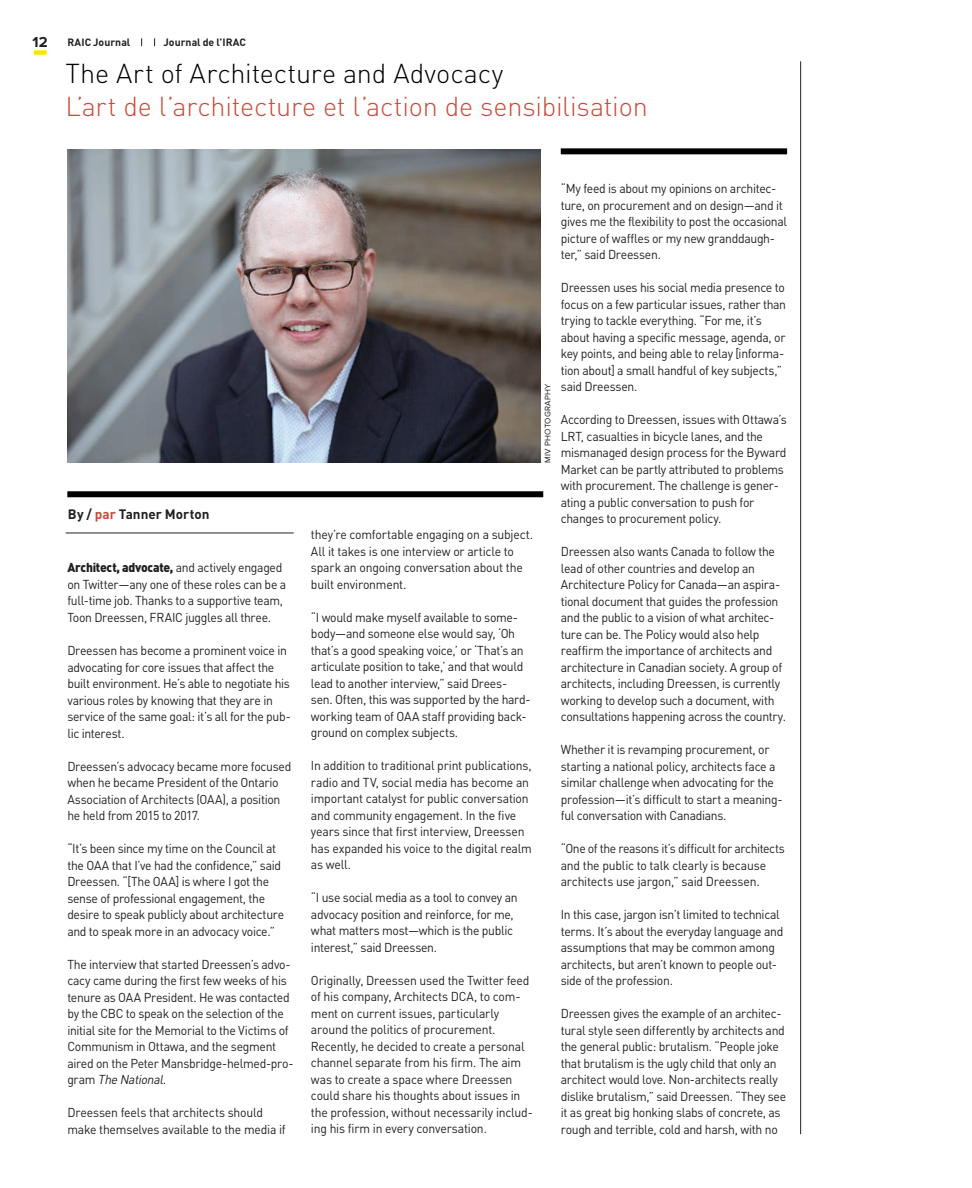
<style>
.page{position:relative;width:972px;height:1188px;background:#fff}
.page>*{position:absolute;margin:0;border:0;box-sizing:border-box;transform-origin:0 0}
.t1{font:300 27px "DIN";letter-spacing:-.01em;color:#ca4c3c}
.t2{font:300 27px "DIN";color:#000}
.t3{font:700 15px "Proxima Nova";color:#231f20}
.t4{font:700 13.5px "DIN";color:#231f20}
.t5{font:12.9px/16.5px "DIN";letter-spacing:-.025em;color:#231f20;scale:.95 1}
.t6{font:700 10.5px "DIN";color:#231f20}
.t7{font:8.25px "Proxima Nova";letter-spacing:.035em;color:#231f20}
.s1{color:#ca4c3c}
.s2{font-weight:900}
.s3{font-style:italic}
</style>
<div class="page">
<div style="left:34px;top:50px;width:13px;height:5px;background:#ffe601"></div>
<div style="left:67px;top:491px;width:476px;height:6px;background:#000"></div>
<hr style="left:800px;top:61px;width:1px;height:1073px;background:#231f20">
<img style="left:68px;top:150px;width:472px;height:312px">
<div style="left:561px;top:148px;width:226px;height:6px;background:#000"></div>
<hr style="left:66px;top:532px;width:228px;height:1px;background:#231f20">
<p class="t3" style="left:33px;top:31px;width:17px">12</p>
<p class="t6" style="left:67px;top:35px;width:65px">RAIC Journal</p>
<p class="t6" style="left:164px;top:35px;width:84px">Journal de l’IRAC</p>
<h1 class="t2" style="left:65px;top:56px;width:439px">The Art of Architecture and Advocacy</h1>
<h1 class="t1" style="left:65px;top:89px;width:584px">L’art de l’architecture et l’action de sensibilisation</h1>
<p class="t4" style="left:68px;top:506px;width:143px">By / <span class="s1">par</span> Tanner Morton</p>
<p class="t5" style="left:67px;top:559px;width:232px"><span class="s2">Architect, advocate,</span> and actively engaged on Twitter—any one of these roles can be a full-time job. Thanks to a supportive team, Toon Dreessen, FRAIC juggles all three.</p>
<p class="t5" style="left:67px;top:642px;width:237px">Dreessen has become a prominent voice in advocating for core issues that affect the built environment. He’s able to negotiate his various roles by knowing that they are in service of the same goal: it’s all for the pub&shy;lic interest.</p>
<p class="t5" style="left:67px;top:757px;width:237px">Dreessen’s advocacy became more focused when he became President of the Ontario Association of Architects (OAA), a position he held from 2015 to 2017.</p>
<p class="t5" style="left:67px;top:840px;width:230px">“It’s been since my time on the Council at the OAA that I’ve had the confidence,” said Dreessen. “[The OAA] is where I got the sense of professional engagement, the desire to speak publicly about architecture and to speak more in an advocacy voice.”</p>
<p class="t5" style="left:67px;top:955px;width:240px">The interview that started Dreessen’s advo&shy;cacy came during the first few weeks of his tenure as OAA President. He was contacted by the CBC to speak on the selection of the initial site for the Memorial to the Victims of Communism in Ottawa, and the segment aired on the Peter Mansbridge-helmed-pro&shy;g r a m <span class="s3">TheNational</span>.</p>
<p class="t5" style="left:67px;top:1104px;width:231px">Dreessen feels that architects should make themselves available to the media if</p>
<p class="t5" style="left:311px;top:526px;width:235px">they’re comfortable engaging on a subject.<br>All it takes is one interview or article to spark an ongoing conversation about the built environment.</p>
<p class="t5" style="left:311px;top:608px;width:233px">“I would make myself available to some&shy;body—and someone else would say, ‘Oh that’s a good speaking voice,’ or ‘That’s an articulate position to take,’ and that would lead to another interview,” said Drees&shy;sen. Often, this was supported by the hard&shy;working team of OAA staff providing back&shy;ground on complex subjects.</p>
<p class="t5" style="left:311px;top:757px;width:234px">In addition to traditional print publications, radio and TV, social media has become an important catalyst for public conversation and community engagement. In the five years since that first interview, Dreessen has expanded his voice to the digital realm as well.</p>
<p class="t5" style="left:311px;top:889px;width:219px">“I use social media as a tool to convey an advocacy position and reinforce, for me, what matters most—which is the public interest,” said Dreessen.</p>
<p class="t5" style="left:311px;top:971px;width:235px">Originally, Dreessen used the Twitter feed of his company, Architects DCA, to com&shy;ment on current issues, particularly around the politics of procurement.<br>Recently, he decided to create a personal channel separate from his firm. The aim was to create a space where Dreessen could share his thoughts about issues in the profession, without necessarily includ&shy;ing his firm in every conversation.</p>
<p class="t7" style="left:543px;top:463px;width:81px;rotate:-90deg">MIV Photography</p>
<p class="t5" style="left:561px;top:180px;width:240px">“My feed is about my opinions on architec&shy;ture, on procurement and on design—and it gives me the flexibility to post the occasional picture of waffles or my new granddaugh&shy;ter,” said Dreessen.</p>
<p class="t5" style="left:561px;top:279px;width:239px">Dreessen uses his social media presence to focus on a few particular issues, rather than trying to tackle everything. “For me, it’s about having a specific message, agenda, or key points, and being able to relay [informa&shy;tion about] a small handful of key subjects,” said Dreessen.</p>
<p class="t5" style="left:561px;top:411px;width:239px">According to Dreessen, issues with Ottawa’s LRT, casualties in bicycle lanes, and the mismanaged design process for the Byward Market can be partly attributed to problems with procurement. The challenge is gener&shy;ating a public conversation to push for changes to procurement policy.</p>
<p class="t5" style="left:561px;top:543px;width:238px">Dreessen also wants Canada to follow the lead of other countries and develop an Architecture Policy for Canada—an aspira&shy;tional document that guides the profession and the public to a vision of what architec&shy;ture can be. The Policy would also help reaffirm the importance of architects and architecture in Canadian society. A group of architects, including Dreessen, is currently working to develop such a document, with consultations happening across the country.</p>
<p class="t5" style="left:561px;top:741px;width:235px">Whether it is revamping procurement, or starting a national policy, architects face a similar challenge when advocating for the profession—it’s difficult to start a meaning&shy;ful conversation with Canadians.</p>
<p class="t5" style="left:561px;top:840px;width:237px">“One of the reasons it’s difficult for architects and the public to talk clearly is because architects use jargon,” said Dreessen.</p>
<p class="t5" style="left:561px;top:906px;width:236px">In this case, jargon isn’t limited to technical terms. It’s about the everyday language and assumptions that may be common among architects, but aren’t known to people out&shy;side of the profession.</p>
<p class="t5" style="left:561px;top:1005px;width:239px">Dreessen gives the example of an architec&shy;tural style seen differently by architects and the general public: brutalism. “People joke that brutalism is the ugly child that only an architect would love. Non-architects really dislike brutalism,” said Dreessen. “They see it as great big honking slabs of concrete, as rough and terrible, cold and harsh, with no</p>
</div>
